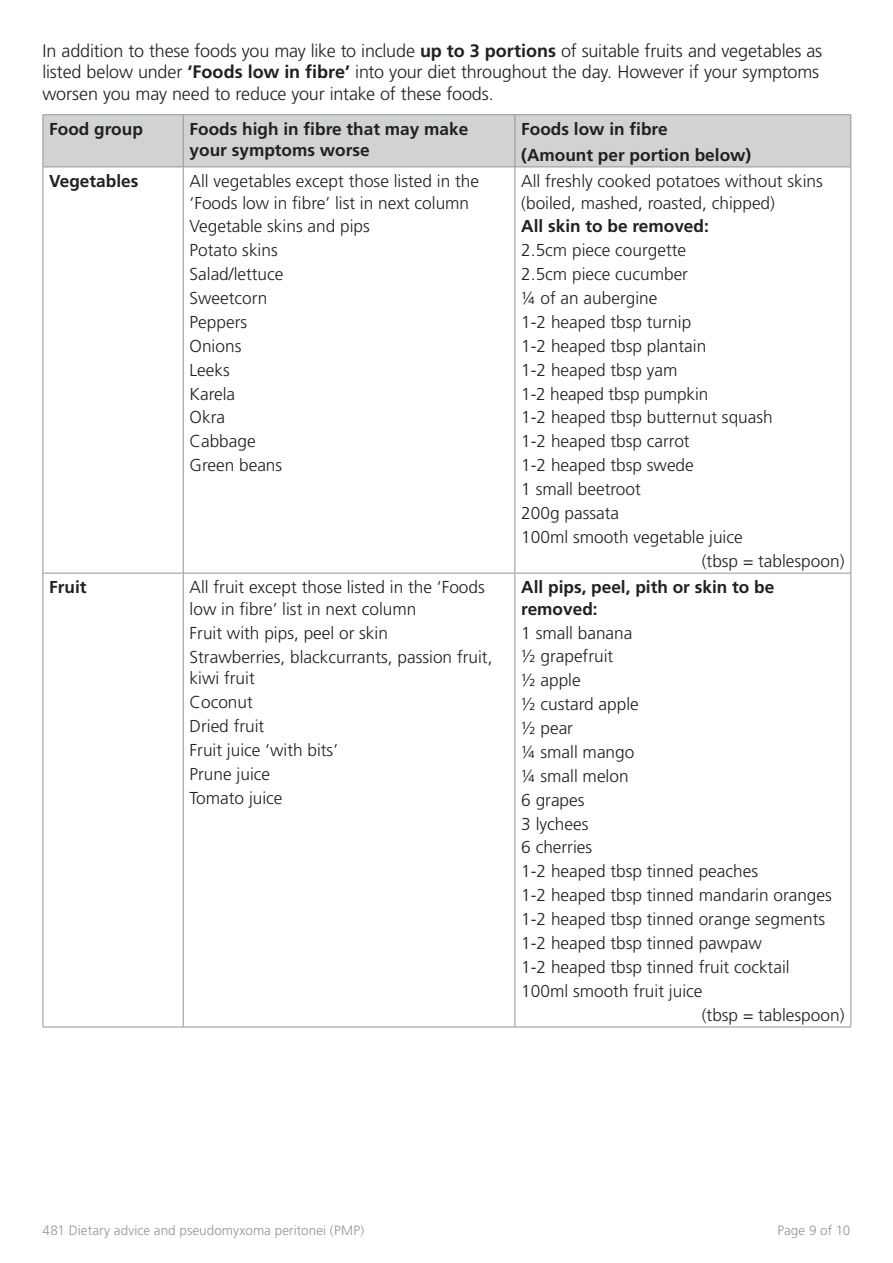
<style>
.page{position:relative;width:893px;height:1263px;background:#fff}
.page>*{position:absolute;margin:0;border:0;box-sizing:border-box;transform-origin:0 0}
.BODY{font:300 18px/21.6px "Frutiger";letter-spacing:-.01em;color:#231f20}
.Indent{font:300 17.25px/21.8px "Frutiger";color:#231f20}
.Body{font:700 17.25px/21.8px "Frutiger";color:#231f20}
.Indent-2{font:700 17.25px/21.8px "Frutiger";color:#231f20}
.t1{font:300 13.5px "Frutiger";letter-spacing:.005em;color:#939598}
.s1{font-weight:700}
</style>
<div class="page">
<div style="left:44px;top:115px;width:806px;height:52px;background:#d1d2d4"></div>
<hr style="left:43px;top:114px;width:140px;height:1px;background:#939598">
<hr style="left:43px;top:115px;width:1px;height:52px;background:#939598">
<hr style="left:183px;top:114px;width:332px;height:1px;background:#939598">
<hr style="left:183px;top:115px;width:1px;height:52px;background:#939598">
<hr style="left:515px;top:114px;width:336px;height:1px;background:#939598">
<hr style="left:514px;top:115px;width:1px;height:52px;background:#939598">
<hr style="left:850px;top:115px;width:1px;height:52px;background:#939598">
<hr style="left:43px;top:167px;width:140px;height:1px;background:#939598">
<hr style="left:43px;top:167px;width:1px;height:406px;background:#939598">
<hr style="left:183px;top:167px;width:332px;height:1px;background:#939598">
<hr style="left:183px;top:167px;width:1px;height:406px;background:#939598">
<hr style="left:515px;top:167px;width:336px;height:1px;background:#939598">
<hr style="left:514px;top:167px;width:1px;height:406px;background:#939598">
<hr style="left:850px;top:167px;width:1px;height:406px;background:#939598">
<hr style="left:43px;top:573px;width:140px;height:1px;background:#939598">
<hr style="left:43px;top:573px;width:1px;height:454px;background:#939598">
<hr style="left:183px;top:573px;width:332px;height:1px;background:#939598">
<hr style="left:183px;top:573px;width:1px;height:454px;background:#939598">
<hr style="left:515px;top:573px;width:336px;height:1px;background:#939598">
<hr style="left:514px;top:573px;width:1px;height:454px;background:#939598">
<hr style="left:850px;top:573px;width:1px;height:454px;background:#939598">
<hr style="left:43px;top:1027px;width:140px;height:1px;background:#939598">
<hr style="left:183px;top:1027px;width:332px;height:1px;background:#939598">
<hr style="left:515px;top:1027px;width:336px;height:1px;background:#939598">
<p class="BODY" style="left:43px;top:40px;width:781px">In addition to these foods you may like to include <span class="s1">up to 3 portions</span> of suitable fruits and vegetables as listed below under <span class="s1">‘Foods low in fibre’</span> into your diet throughout the day. However if your symptoms worsen you may need to reduce your intake of these foods.</p>
<p class="Body" style="left:49px;top:117px;width:95px">Food group</p>
<p class="Body" style="left:190px;top:117px;width:280px">Foods high in fibre that may make your symptoms worse</p>
<p class="Body" style="left:521px;top:117px;width:148px">Foods low in fibre</p>
<p class="Body" style="left:521px;top:143px;width:232px">(Amount per portion below)</p>
<p class="Body" style="left:49px;top:170px;width:91px">Vegetables</p>
<p class="Indent" style="left:190px;top:170px;width:291px">All vegetables except those listed in the ‘Foods low in fibre’ list in next column</p>
<p class="Indent" style="left:190px;top:216px;width:182px">Vegetable skins and pips</p>
<p class="Indent" style="left:190px;top:239px;width:90px">Potato skins</p>
<p class="Indent" style="left:190px;top:263px;width:95px">Salad/lettuce</p>
<p class="Indent" style="left:190px;top:287px;width:79px">Sweetcorn</p>
<p class="Indent" style="left:190px;top:311px;width:59px">Peppers</p>
<p class="Indent" style="left:190px;top:335px;width:53px">Onions</p>
<p class="Indent" style="left:190px;top:359px;width:42px">Leeks</p>
<p class="Indent" style="left:190px;top:383px;width:47px">Karela</p>
<p class="Indent" style="left:190px;top:407px;width:37px">Okra</p>
<p class="Indent" style="left:190px;top:430px;width:68px">Cabbage</p>
<p class="Indent" style="left:190px;top:454px;width:94px">Green beans</p>
<p class="Body" style="left:49px;top:576px;width:39px">Fruit</p>
<p class="Indent" style="left:190px;top:576px;width:297px">All fruit except those listed in the ‘Foods low in fibre’ list in next column</p>
<p class="Indent" style="left:190px;top:622px;width:200px">Fruit with pips, peel or skin</p>
<p class="Indent" style="left:190px;top:646px;width:304px">Strawberries, blackcurrants, passion fruit, kiwi fruit</p>
<p class="Indent" style="left:190px;top:691px;width:65px">Coconut</p>
<p class="Indent" style="left:190px;top:715px;width:76px">Dried fruit</p>
<p class="Indent" style="left:190px;top:739px;width:150px">Fruit juice ‘with bits’</p>
<p class="Indent" style="left:190px;top:763px;width:82px">Prune juice</p>
<p class="Indent" style="left:190px;top:787px;width:94px">Tomato juice</p>
<p class="Indent" style="left:521px;top:170px;width:303px">All freshly cooked potatoes without skins (boiled, mashed, roasted, chipped)</p>
<p class="Indent-2" style="left:521px;top:215px;width:189px">All skin to be removed:</p>
<p class="Indent" style="left:521px;top:239px;width:166px">2.5cm piece courgette</p>
<p class="Indent" style="left:521px;top:263px;width:168px">2.5cm piece cucumber</p>
<p class="Indent" style="left:521px;top:287px;width:138px">¼ of an aubergine</p>
<p class="Indent" style="left:521px;top:311px;width:171px">1-2 heaped tbsp turnip</p>
<p class="Indent" style="left:521px;top:335px;width:187px">1-2 heaped tbsp plantain</p>
<p class="Indent" style="left:521px;top:359px;width:158px">1-2 heaped tbsp yam</p>
<p class="Indent" style="left:521px;top:383px;width:188px">1-2 heaped tbsp pumpkin</p>
<p class="Indent" style="left:521px;top:407px;width:253px">1-2 heaped tbsp butternut squash</p>
<p class="Indent" style="left:521px;top:430px;width:170px">1-2 heaped tbsp carrot</p>
<p class="Indent" style="left:521px;top:454px;width:174px">1-2 heaped tbsp swede</p>
<p class="Indent" style="left:521px;top:478px;width:121px">1 small beetroot</p>
<p class="Indent" style="left:521px;top:502px;width:99px">200g passata</p>
<p class="Indent" style="left:521px;top:526px;width:223px">100ml smooth vegetable juice</p>
<p class="Indent" style="left:702px;top:550px;width:144px">(tbsp = tablespoon)</p>
<p class="Indent-2" style="left:521px;top:576px;width:255px">All pips, peel, pith or skin to be removed:</p>
<p class="Indent" style="left:521px;top:622px;width:113px">1 small banana</p>
<p class="Indent" style="left:521px;top:645px;width:94px">½ grapefruit</p>
<p class="Indent" style="left:521px;top:669px;width:61px">½ apple</p>
<p class="Indent" style="left:521px;top:693px;width:119px">½ custard apple</p>
<p class="Indent" style="left:521px;top:717px;width:53px">½ pear</p>
<p class="Indent" style="left:521px;top:741px;width:115px">¼ small mango</p>
<p class="Indent" style="left:521px;top:765px;width:109px">¼ small melon</p>
<p class="Indent" style="left:521px;top:789px;width:65px">6 grapes</p>
<p class="Indent" style="left:521px;top:813px;width:69px">3 lychees</p>
<p class="Indent" style="left:521px;top:836px;width:72px">6 cherries</p>
<p class="Indent" style="left:521px;top:860px;width:238px">1-2 heaped tbsp tinned peaches</p>
<p class="Indent" style="left:521px;top:884px;width:312px">1-2 heaped tbsp tinned mandarin oranges</p>
<p class="Indent" style="left:521px;top:908px;width:305px">1-2 heaped tbsp tinned orange segments</p>
<p class="Indent" style="left:521px;top:932px;width:242px">1-2 heaped tbsp tinned pawpaw</p>
<p class="Indent" style="left:521px;top:956px;width:270px">1-2 heaped tbsp tinned fruit cocktail</p>
<p class="Indent" style="left:521px;top:980px;width:183px">100ml smooth fruit juice</p>
<p class="Indent" style="left:702px;top:1004px;width:144px">(tbsp = tablespoon)</p>
<p class="t1" style="left:43px;top:1223px;width:323px">481 Dietary advice and pseudomyxoma peritonei (PMP)</p>
<p class="t1" style="left:777px;top:1223px;width:75px">Page 9 of 10</p>
</div>
